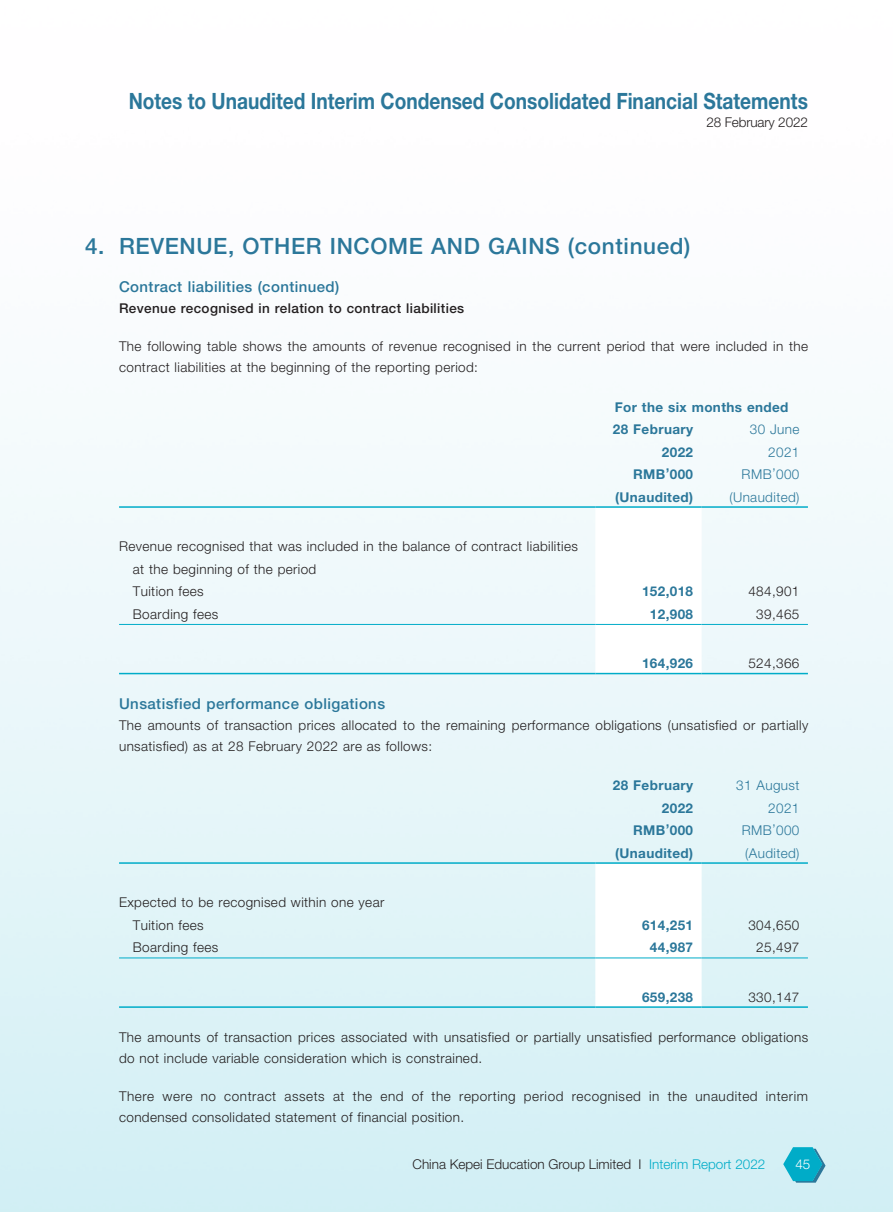
<style>
.page{position:relative;width:893px;height:1212px;background:#fff}
.page>*{position:absolute;margin:0;border:0;box-sizing:border-box;transform-origin:0 0}
.t1{font:700 22.5px "Helvetica Neue LT Std";color:#2b779a;scale:.85 1}
.t2{font:500 22.5px "Helvetica Neue LT Std";letter-spacing:.03em;color:#2b779a}
.t3{font:500 15px "Helvetica Neue LT Std";letter-spacing:.03em;color:#2b779a}
.t4{font:300 13.5px/21px "Helvetica Neue LT Std";letter-spacing:.03em;color:#231f20}
.t5{font:700 13.5px/22.5px "Helvetica Neue LT Std";letter-spacing:.03em;color:#2b779a}
.t6{font:300 13.5px "Helvetica Neue LT Std";letter-spacing:.03em;color:#2b779a}
.t7{font:300 13.5px "Helvetica Neue LT Std";color:#231f20}
.t8{font:500 13.5px "Helvetica Neue LT Std";letter-spacing:.03em;color:#231f20}
.t9{font:300 13.5px "Helvetica Neue LT Std";letter-spacing:-.01em;color:#231f20}
.t10{font:300 13.5px "Helvetica Neue LT Std";color:#fff}
.s1{color:#00acc8}
</style>
<div class="page">
<img style="left:0;top:432px;width:893px;height:780px">
<svg style="left:783px;top:1147px;width:42px;height:35px"></svg>
<svg style="left:595px;top:508px;width:107px;height:165px"></svg>
<hr style="left:119px;top:506px;width:476px;height:2px;background:#00acc8">
<hr style="left:595px;top:506px;width:107px;height:2px;background:#00acc8">
<hr style="left:702px;top:506px;width:106px;height:2px;background:#00acc8">
<hr style="left:119px;top:624px;width:476px;height:1px;background:#00acc8">
<hr style="left:595px;top:624px;width:107px;height:1px;background:#00acc8">
<hr style="left:702px;top:624px;width:106px;height:1px;background:#00acc8">
<hr style="left:119px;top:673px;width:476px;height:1px;background:#00acc8">
<hr style="left:595px;top:673px;width:107px;height:1px;background:#00acc8">
<hr style="left:702px;top:673px;width:106px;height:1px;background:#00acc8">
<svg style="left:595px;top:864px;width:107px;height:142px"></svg>
<hr style="left:119px;top:862px;width:476px;height:2px;background:#00acc8">
<hr style="left:595px;top:862px;width:107px;height:2px;background:#00acc8">
<hr style="left:702px;top:862px;width:106px;height:2px;background:#00acc8">
<hr style="left:119px;top:957px;width:476px;height:1px;background:#00acc8">
<hr style="left:595px;top:957px;width:107px;height:1px;background:#00acc8">
<hr style="left:702px;top:957px;width:106px;height:1px;background:#00acc8">
<hr style="left:119px;top:1006px;width:476px;height:2px;background:#00acc8">
<hr style="left:595px;top:1006px;width:107px;height:2px;background:#00acc8">
<hr style="left:702px;top:1006px;width:106px;height:2px;background:#00acc8">
<h1 class="t1" style="left:129px;top:87px;width:801px">Notes to Unaudited Interim Condensed Consolidated Financial Statements</h1>
<p class="t9" style="left:706px;top:114px;width:103px">28 February 2022</p>
<h1 class="t2" style="left:85px;top:233px;width:607px">4. REVENUE, OTHER INCOME AND GAINS (continued)</h1>
<p class="t3" style="left:119px;top:278px;width:222px">Contract liabilities (continued)</p>
<p class="t8" style="left:119px;top:300px;width:347px">Revenue recognised in relation to contract liabilities</p>
<p class="t4" style="left:119px;top:335px;width:691px">The following table shows the amounts of revenue recognised in the current period that were included in the contract liabilities at the beginning of the reporting period:</p>
<p class="t5" style="left:613px;top:395px;width:177px">For the six months ended<br>28 February</p>
<p class="t6" style="left:750px;top:421px;width:51px">30 June</p>
<p class="t4" style="left:133px;top:535px;width:446px;line-height:22.5px;text-indent:-14px">Revenue recognised that was included in the balance of contract liabilities at the beginning of the period<br>Tuition fees</p>
<p class="t5" style="left:662px;top:440px;width:33px">2022</p>
<p class="t6" style="left:768px;top:443px;width:33px">2021</p>
<p class="t5" style="left:633px;top:463px;width:62px">RMB’000</p>
<p class="t6" style="left:742px;top:466px;width:59px">RMB’000</p>
<p class="t5" style="left:615px;top:485px;width:80px">(Unaudited)</p>
<p class="t6" style="left:729px;top:488px;width:72px">(Unaudited)</p>
<p class="t5" style="left:642px;top:580px;width:53px">152,018</p>
<p class="t4" style="left:748px;top:580px;width:53px">484,901</p>
<p class="t4" style="left:133px;top:603px;width:87px">Boarding fees</p>
<p class="t5" style="left:650px;top:602px;width:45px">12,908</p>
<p class="t4" style="left:756px;top:603px;width:45px">39,465</p>
<p class="t5" style="left:642px;top:652px;width:53px">164,926</p>
<p class="t4" style="left:748px;top:652px;width:53px">524,366</p>
<p class="t3" style="left:119px;top:694px;width:268px">Unsatisfied performance obligations</p>
<p class="t4" style="left:119px;top:714px;width:691px">The amounts of transaction prices allocated to the remaining performance obligations (unsatisfied or partially unsatisfied) as at 28 February 2022 are as follows:</p>
<p class="t5" style="left:613px;top:774px;width:82px">28 February</p>
<p class="t6" style="left:736px;top:777px;width:65px">31 August</p>
<p class="t5" style="left:662px;top:796px;width:33px">2022</p>
<p class="t6" style="left:768px;top:799px;width:33px">2021</p>
<p class="t5" style="left:633px;top:819px;width:62px">RMB’000</p>
<p class="t6" style="left:742px;top:822px;width:59px">RMB’000</p>
<p class="t5" style="left:615px;top:841px;width:80px">(Unaudited)</p>
<p class="t6" style="left:745px;top:844px;width:56px">(Audited)</p>
<p class="t4" style="left:133px;top:891px;width:253px;line-height:22.5px;text-indent:-14px">Expected to be recognised within one year<br>Tuition fees</p>
<p class="t5" style="left:642px;top:913px;width:53px">614,251</p>
<p class="t4" style="left:748px;top:914px;width:53px">304,650</p>
<p class="t4" style="left:133px;top:936px;width:87px">Boarding fees</p>
<p class="t5" style="left:650px;top:936px;width:45px">44,987</p>
<p class="t4" style="left:756px;top:936px;width:45px">25,497</p>
<p class="t5" style="left:642px;top:985px;width:53px">659,238</p>
<p class="t4" style="left:748px;top:986px;width:53px">330,147</p>
<p class="t4" style="left:119px;top:1027px;width:691px">The amounts of transaction prices associated with unsatisfied or partially unsatisfied performance obligations do not include variable consideration which is constrained.</p>
<p class="t4" style="left:119px;top:1086px;width:690px">There were no contract assets at the end of the reporting period recognised in the unaudited interim condensed consolidated statement of financial position.</p>
<p class="t7" style="left:413px;top:1156px;width:354px">China Kepei Education Group Limited I <span class="s1">Interim Report 2022</span></p>
<p class="t10" style="left:795px;top:1155px;width:17px">45</p>
</div>
